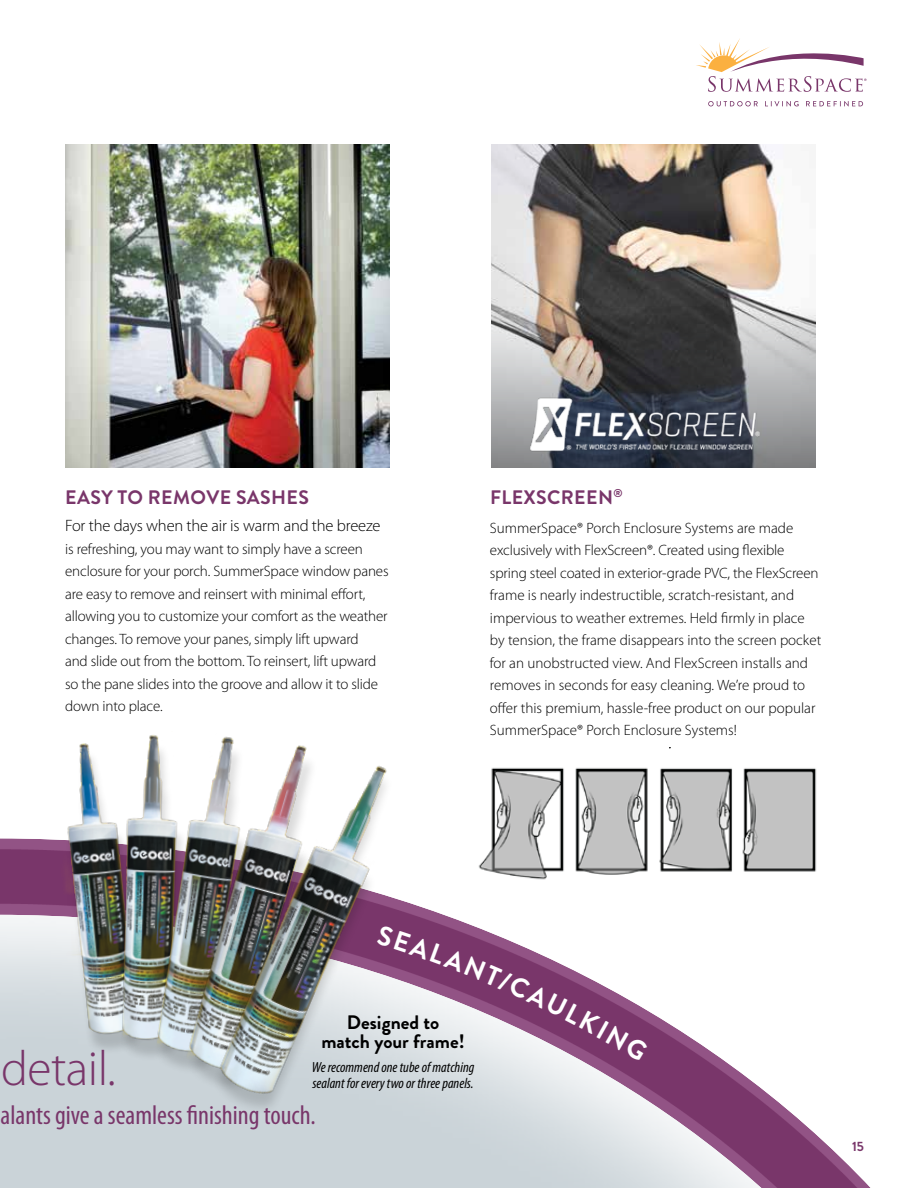
<style>
.page{position:relative;width:918px;height:1188px;background:#fff}
.page>*{position:absolute;margin:0;border:0;box-sizing:border-box;transform-origin:0 0}
.t1{font:300 49.5px "Myriad Pro";letter-spacing:-.01em;color:#79366a}
.t2{font:condensed 27px "Myriad Pro";color:#79366a}
.t3{font:700 19.5px "Brandon Grotesque";letter-spacing:.02em;color:#79366a}
.t4{font:700 19.5px/19.5px "Brandon Grotesque";color:#000;text-align:center}
.t5{font:300 16.5px "Myriad Pro";letter-spacing:-.01em;color:#000}
.t6{font:300 15px/22.5px "Myriad Pro";letter-spacing:-.01em;color:#000}
.t7{font:italic condensed 14.7px/16.5px "Myriad Pro";color:#000}
.t8{font:700 13.5px "Brandon Grotesque";color:#79366a}
</style>
<div class="page">
<img style="left:65px;top:144px;width:324px;height:324px">
<img style="left:491px;top:144px;width:293px;height:162px">
<svg style="left:491px;top:306px;width:324px;height:162px;background:#7f7d7d"></svg>
<div style="left:0;top:836px;width:918px;height:352px;background:#fff;opacity:.47"></div>
<img style="left:526px;top:390px;width:239px;height:67px">
<img style="left:471px;top:767px;width:99px;height:123px">
<img style="left:570px;top:767px;width:80px;height:123px">
<img style="left:650px;top:748px;width:84px;height:142px">
<img style="left:734px;top:768px;width:102px;height:122px">
<img style="left:45px;top:743px;width:73px;height:304px">
<img style="left:118px;top:735px;width:34px;height:316px">
<img style="left:152px;top:735px;width:26px;height:333px">
<img style="left:178px;top:736px;width:128px;height:352px">
<img style="left:209px;top:748px;width:204px;height:367px">
<svg style="left:696px;top:38px;width:171px;height:54px"></svg>
<svg style="left:708px;top:101px;width:50px;height:5px"></svg>
<svg style="left:765px;top:101px;width:34px;height:5px"></svg>
<svg style="left:806px;top:101px;width:57px;height:5px"></svg>
<svg style="left:376px;top:925px;width:273px;height:137px"></svg>
<h3 class="t3" style="left:65px;top:483px;width:245px">EASY TO REMOVE SASHES</h3>
<p class="t5" style="left:65px;top:517px;width:317px">For the days when the air is warm and the breeze</p>
<p class="t6" style="left:65px;top:538px;width:325px">is refreshing, you may want to simply have a screen enclosure for your porch. SummerSpace window panes are easy to remove and reinsert with minimal effort, allowing you to customize your comfort as the weather changes. To remove your panes, simply lift upward<br>and slide out from the bottom. To reinsert, lift upward so the pane slides into the groove and allow it to slide down into place.</p>
<h3 class="t3" style="left:490px;top:483px;width:134px">FLEXSCREEN<sup>®</sup></h3>
<p class="t6" style="left:490px;top:517px;width:333px">SummerSpace® Porch Enclosure Systems are made exclusively with FlexScreen®. Created using flexible spring steel coated in exterior-grade PVC, the FlexScreen frame is nearly indestructible, scratch-resistant, and impervious to weather extremes. Held firmly in place by tension, the frame disappears into the screen pocket for an unobstructed view. And FlexScreen installs and removes in seconds for easy cleaning. We’re proud to offer this premium, hassle-free product on our popular SummerSpace® Porch Enclosure Systems!</p>
<h3 class="t4" style="left:321px;top:1013px;width:145px">Designed to match your frame!</h3>
<p class="t7" style="left:312px;top:1059px;width:164px">We recommend one tube of matching sealant for every two or three panels.</p>
<h1 class="t1" style="left:1px;top:1041px;width:116px">detail.</h1>
<h2 class="t2" style="left:1px;top:1100px;width:317px">alants give a seamless finishing touch.</h2>
<p class="t8" style="left:852px;top:1136px;width:13px">15</p>
</div>
